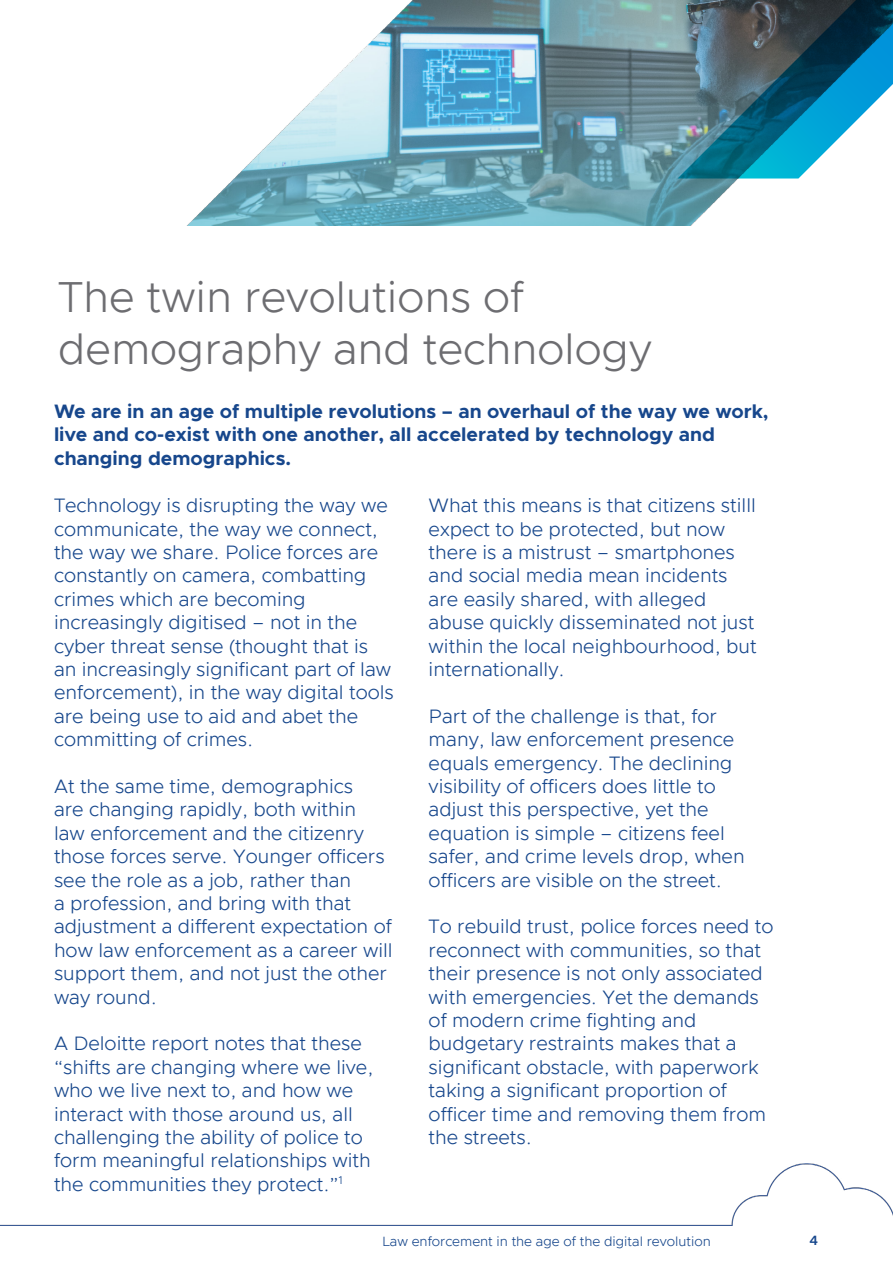
<style>
.page{position:relative;width:893px;height:1263px;background:#fff}
.page>*{position:absolute;margin:0;border:0;box-sizing:border-box;transform-origin:0 0}
.t1{font:300 43.5px/52.2px "Metropolis";color:#6d6d71}
.t2{font:300 19.5px/23.4px "Metropolis";color:#17478c}
.t3{font:700 19.5px/23.4px "Metropolis";color:#17478c}
.t4{font:300 13.5px "Metropolis";color:#17478c}
.t5{font:600 13.5px "Metropolis";color:#17478c}
</style>
<div class="page">
<img style="left:0;top:1163px;width:893px;height:62px">
<img style="left:187px;top:0;width:612px;height:225px">
<svg style="left:677px;top:0;width:216px;height:178px;background:#417b8f"></svg>
<h1 class="t1" style="left:58px;top:271px;width:595px">The twin revolutions of demography and technology</h1>
<p class="t3" style="left:54px;top:400px;width:716px">We are in an age of multiple revolutions – an overhaul of the way we work, live and co-exist with one another, all accelerated by technology and changing demographics.</p>
<p class="t2" style="left:54px;top:494px;width:341px">Technology is disrupting the way we communicate, the way we connect, the way we share. Police forces are constantly on camera, combatting crimes which are becoming increasingly digitised – not in the cyber threat sense (thought that is an increasingly significant part of law enforcement), in the way digital tools are being use to aid and abet the committing of crimes.</p>
<p class="t2" style="left:54px;top:774px;width:340px">At the same time, demographics<br>are changing rapidly, both within<br>law enforcement and the citizenry those forces serve. Younger officers see the role as a job, rather than<br>a profession, and bring with that adjustment a different expectation of how law enforcement as a career will support them, and not just the other way round.</p>
<p class="t2" style="left:54px;top:1032px;width:321px">A Deloitte report notes that these “shifts are changing where we live, who we live next to, and how we interact with those around us, all challenging the ability of police to form meaningful relationships with the communities they protect.”<sup>1</sup></p>
<p class="t2" style="left:429px;top:494px;width:330px">What this means is that citizens stilll expect to be protected, but now there is a mistrust – smartphones and social media mean incidents are easily shared, with alleged abuse quickly disseminated not just within the local neighbourhood, but internationally.</p>
<p class="t2" style="left:429px;top:704px;width:317px">Part of the challenge is that, for many, law enforcement presence equals emergency. The declining visibility of officers does little to adjust this perspective, yet the equation is simple – citizens feel safer, and crime levels drop, when officers are visible on the street.</p>
<p class="t2" style="left:429px;top:915px;width:346px">To rebuild trust, police forces need to reconnect with communities, so that their presence is not only associated with emergencies. Yet the demands of modern crime fighting and budgetary restraints makes that a significant obstacle, with paperwork taking a significant proportion of officer time and removing them from the streets.</p>
<p class="t4" style="left:382px;top:1233px;width:330px">Law enforcement in the age of the digital revolution</p>
<p class="t5" style="left:810px;top:1232px;width:10px">4</p>
</div>
